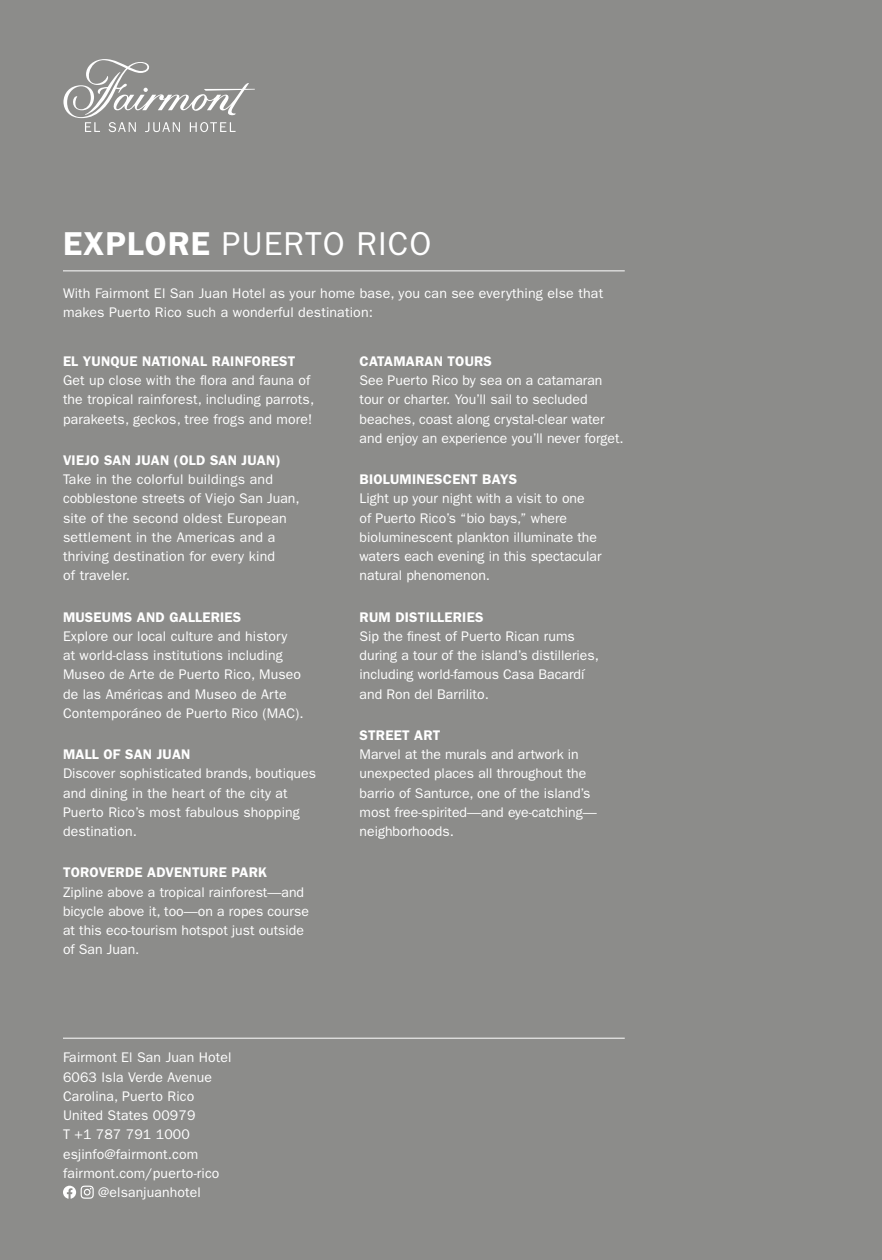
<style>
.page{position:relative;width:882px;height:1260px;background:#8c8c8a}
.page>*{position:absolute;margin:0;border:0;box-sizing:border-box;transform-origin:0 0}
.t1{font:33.25px "ITC Franklin Gothic Std";letter-spacing:.03em;color:#fff}
.t2{font:14px/19.2px "ITC Franklin Gothic Std";letter-spacing:.01em;color:#fff}
.t3{font:600 14px "ITC Franklin Gothic Std";letter-spacing:.015em;color:#fff}
.s1{font-weight:600}
</style>
<div class="page">
<hr style="left:63px;top:270px;width:562px;height:1px;background:#fff">
<hr style="left:63px;top:1038px;width:562px;height:1px;background:#fff">
<svg style="left:63px;top:1186px;width:31px;height:13px"></svg>
<svg style="left:63px;top:59px;width:192px;height:73px"></svg>
<h1 class="t1" style="left:63px;top:224px;width:370px"><span class="s1">EXPLORE</span> PUERTO RICO</h1>
<p class="t2" style="left:63px;top:283px;width:542px">With Fairmont El San Juan Hotel as your home base, you can see everything else that makes Puerto Rico such a wonderful destination:</p>
<p class="t3" style="left:63px;top:353px;width:234px">EL YUNQUE NATIONAL RAINFOREST</p>
<p class="t2" style="left:63px;top:371px;width:253px">Get up close with the flora and fauna of the tropical rainforest, including parrots, parakeets, geckos, tree frogs and more!</p>
<p class="t3" style="left:63px;top:452px;width:219px">VIEJO SAN JUAN (OLD SAN JUAN)</p>
<p class="t2" style="left:63px;top:470px;width:238px">Take in the colorful buildings and cobblestone streets of Viejo San Juan, site of the second oldest European settlement in the Americas and a thriving destination for every kind<br>of traveler.</p>
<p class="t3" style="left:63px;top:609px;width:180px">MUSEUMS AND GALLERIES</p>
<p class="t2" style="left:63px;top:627px;width:242px">Explore our local culture and history<br>at world-class institutions including Museo de Arte de Puerto Rico, Museo de las Américas and Museo de Arte Contemporáneo de Puerto Rico (MAC).</p>
<p class="t3" style="left:63px;top:746px;width:129px">MALL OF SAN JUAN</p>
<p class="t2" style="left:63px;top:764px;width:255px">Discover sophisticated brands, boutiques and dining in the heart of the city at<br>Puerto Rico’s most fabulous shopping destination.</p>
<p class="t3" style="left:63px;top:864px;width:206px">TOROVERDE ADVENTURE PARK</p>
<p class="t2" style="left:63px;top:882px;width:247px">Zipline above a tropical rainforest—and bicycle above it, too—on a ropes course at this eco-tourism hotspot just outside of San Juan.</p>
<p class="t2" style="left:63px;top:1048px;width:170px">Fairmont El San Juan Hotel</p>
<p class="t2" style="left:63px;top:1067px;width:151px">6063 Isla Verde Avenue</p>
<p class="t2" style="left:63px;top:1086px;width:133px">Carolina, Puerto Rico</p>
<p class="t2" style="left:63px;top:1106px;width:134px">United States 00979</p>
<p class="t2" style="left:63px;top:1125px;width:128px">T +1 787 791 1000</p>
<p class="t2" style="left:63px;top:1144px;width:137px">esjinfo@fairmont.com</p>
<p class="t2" style="left:63px;top:1163px;width:158px">fairmont.com/puerto-rico</p>
<p class="t2" style="left:98px;top:1183px;width:104px">@elsanjuanhotel</p>
<p class="t3" style="left:360px;top:353px;width:134px">CATAMARAN TOURS</p>
<p class="t2" style="left:360px;top:371px;width:266px">See Puerto Rico by sea on a catamaran tour or charter. You’ll sail to secluded beaches, coast along crystal-clear water and enjoy an experience you’ll never forget.</p>
<p class="t3" style="left:360px;top:471px;width:159px">BIOLUMINESCENT BAYS</p>
<p class="t2" style="left:360px;top:489px;width:243px">Light up your night with a visit to one<br>of Puerto Rico’s “bio bays,” where bioluminescent plankton illuminate the waters each evening in this spectacular natural phenomenon.</p>
<p class="t3" style="left:360px;top:609px;width:125px">RUM DISTILLERIES</p>
<p class="t2" style="left:360px;top:627px;width:241px">Sip the finest of Puerto Rican rums during a tour of the island’s distilleries, including world-famous Casa Bacardí and Ron del Barrilito.</p>
<p class="t3" style="left:360px;top:727px;width:82px">STREET ART</p>
<p class="t2" style="left:360px;top:745px;width:239px">Marvel at the murals and artwork in unexpected places all throughout the barrio of Santurce, one of the island’s most free-spirited—and eye-catching— neighborhoods.</p>
</div>
